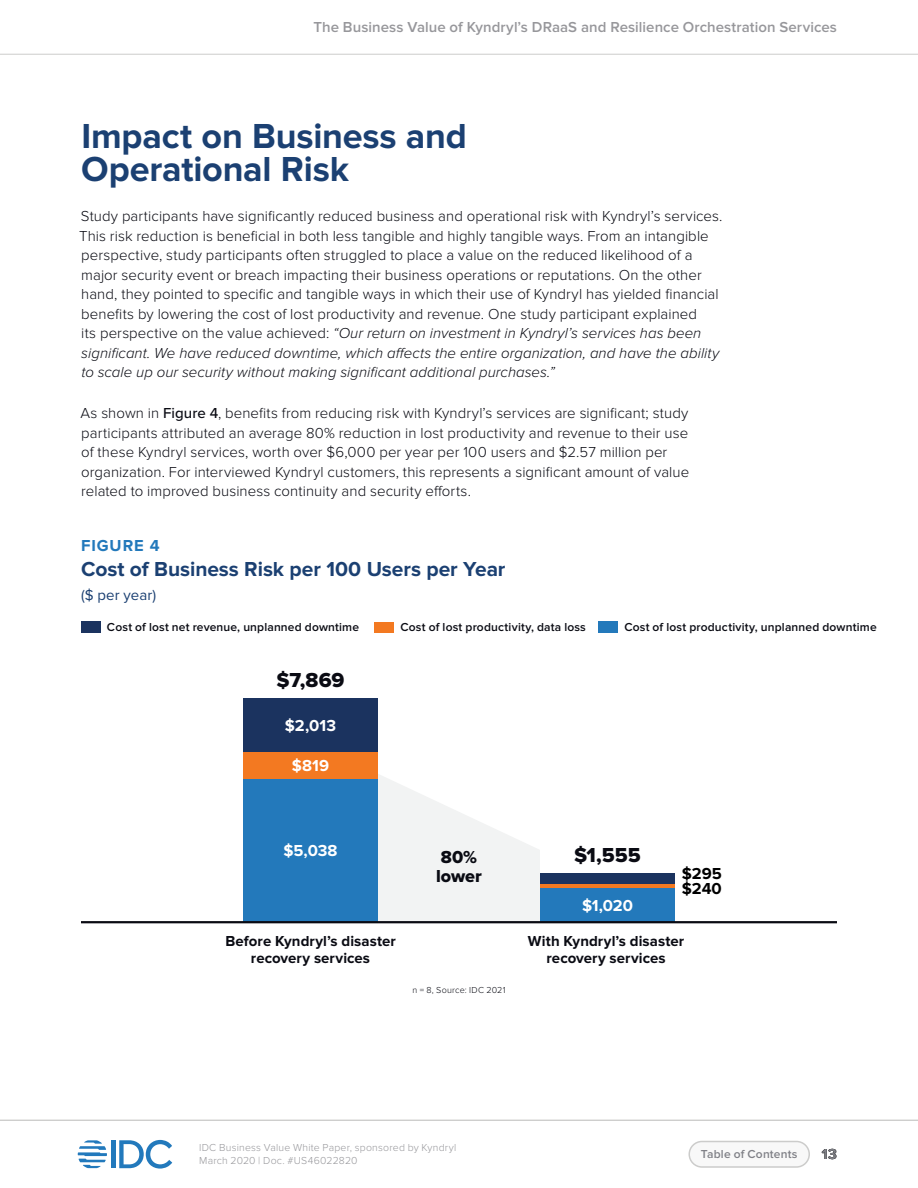
<style>
.page{position:relative;width:918px;height:1188px;background:#fff}
.page>*{position:absolute;margin:0;border:0;box-sizing:border-box;transform-origin:0 0}
.t1{font:700 36px/33px "Proxima Nova";letter-spacing:-.005em;color:#1b4072}
.t2{font:700 21px "Proxima Nova";letter-spacing:-.005em;color:#1b4072}
.t3{font:21px "Proxima Nova Extrabld";color:#0a0b13}
.t4{font:18px/19.5px "Proxima Nova Extrabld";color:#0a0b13}
.t5{font:700 16.5px "Proxima Nova";letter-spacing:.005em;color:#fff}
.t6{font:700 16.5px "Proxima Nova";color:#000}
.t7{font:700 16.5px "Proxima Nova";letter-spacing:.055em;color:#2379bb}
.t8{font:300 15px/19.5px "Proxima Nova";letter-spacing:.005em;color:#0a0b13}
.t9{font:700 15px/16.5px "Proxima Nova";letter-spacing:.005em;color:#0a0b13;text-align:center}
.t10{font:600 15px "Proxima Nova";letter-spacing:.005em;color:#97979b}
.t11{font:15px "Proxima Nova";letter-spacing:.005em;color:#1b4072}
.t12{font:700 15px "Proxima Nova";color:#000}
.t13{font:600 12px "Proxima Nova";letter-spacing:.015em;color:#0a0b13}
.t14{font:600 12px "Proxima Nova";letter-spacing:.015em;color:#808187}
.t15{font:300 10.5px/13.5px "Proxima Nova";letter-spacing:.02em;color:#97979b}
.t16{font:300 9px "Proxima Nova";letter-spacing:.025em;color:#0a0b13}
.s1{font-style:italic}
.s2{font-weight:500}
</style>
<div class="page">
<div style="left:689px;top:1142px;width:120px;height:25px;background:#f8f8f8;border-radius:13px"></div>
<div style="left:688px;top:1141px;width:122px;height:27px;border:2px solid #cccccb;border-radius:13px"></div>
<hr style="left:0;top:1120px;width:918px;height:1px;background:#cccccb">
<div style="left:111px;top:1140px;width:5px;height:28px;background:#2279bc"></div>
<svg style="left:119px;top:1140px;width:53px;height:29px"></svg>
<svg style="left:78px;top:1140px;width:29px;height:28px"></svg>
<hr style="left:0;top:54px;width:918px;height:1px;background:#cccccb">
<svg style="left:378px;top:774px;width:162px;height:147px"></svg>
<div style="left:243px;top:779px;width:135px;height:143px;background:#2379bb"></div>
<div style="left:243px;top:752px;width:135px;height:27px;background:#f37921"></div>
<div style="left:243px;top:698px;width:135px;height:54px;background:#1b335f"></div>
<div style="left:540px;top:888px;width:135px;height:34px;background:#2379bb"></div>
<div style="left:540px;top:881px;width:135px;height:7px;background:#f37921"></div>
<div style="left:540px;top:873px;width:135px;height:11px;background:#1b335f"></div>
<div style="left:81px;top:621px;width:20px;height:11px;background:#1b335f"></div>
<div style="left:375px;top:622px;width:19px;height:10px;background:#f37921"></div>
<div style="left:598px;top:621px;width:20px;height:11px;background:#2379bb"></div>
<hr style="left:81px;top:921px;width:756px;height:2px;background:#0a0b13">
<p class="t10" style="left:313px;top:19px;width:525px">The Business Value of Kyndryl’s DRaaS and Resilience Orchestration Services</p>
<p class="t1" style="left:81px;top:121px;width:387px">Impact on Business and<br>Operational Risk</p>
<p class="t8" style="left:79px;top:206px;width:645px">Study participants have significantly reduced business and operational risk with Kyndryl’s services.<br>This risk reduction is beneficial in both less tangible and highly tangible ways. From an intangible perspective, study participants often struggled to place a value on the reduced likelihood of a major security event or breach impacting their business operations or reputations. On the other hand, they pointed to specific and tangible ways in which their use of Kyndryl has yielded financial benefits by lowering the cost of lost productivity and revenue. One study participant explained<br>its perspective on the value achieved: <span class="s1">“Our return on investment in Kyndryl’s services has been significant. We have reduced downtime, which affects the entire organization, and have the ability to scale up our security without making significant additional purchases.”</span></p>
<p class="t8" style="left:80px;top:404px;width:610px">As shown in <span class="s2">Figure 4</span>, benefits from reducing risk with Kyndryl’s services are significant; study participants attributed an average 80% reduction in lost productivity and revenue to their use of these Kyndryl services, worth over $6,000 per year per 100 users and $2.57 million per organization. For interviewed Kyndryl customers, this represents a significant amount of value related to improved business continuity and security efforts.</p>
<p class="t7" style="left:81px;top:536px;width:80px">FIGURE 4</p>
<p class="t2" style="left:81px;top:557px;width:426px">Cost of Business Risk per 100 Users per Year</p>
<p class="t11" style="left:81px;top:587px;width:77px">($ per year)</p>
<p class="t13" style="left:107px;top:620px;width:254px">Cost of lost net revenue, unplanned downtime</p>
<p class="t13" style="left:401px;top:620px;width:187px">Cost of lost productivity, data loss</p>
<p class="t13" style="left:624px;top:620px;width:254px">Cost of lost productivity, unplanned downtime</p>
<p class="t3" style="left:276px;top:668px;width:70px">$7,869</p>
<p class="t5" style="left:285px;top:716px;width:53px">$2,013</p>
<p class="t5" style="left:292px;top:756px;width:39px">$819</p>
<p class="t5" style="left:283px;top:841px;width:56px">$5,038</p>
<p class="t3" style="left:574px;top:843px;width:68px">$1,555</p>
<p class="t4" style="left:436px;top:847px;width:47px">80% lower</p>
<p class="t5" style="left:582px;top:896px;width:52px">$1,020</p>
<p class="t6" style="left:682px;top:864px;width:42px">$295</p>
<p class="t6" style="left:682px;top:879px;width:42px">$240</p>
<p class="t9" style="left:226px;top:933px;width:172px">Before Kyndryl’s disaster recovery services</p>
<p class="t9" style="left:528px;top:933px;width:158px">With Kyndryl’s disaster recovery services</p>
<p class="t16" style="left:412px;top:985px;width:95px">n = 8, Source: IDC 2021</p>
<p class="t15" style="left:199px;top:1141px;width:259px">IDC Business Value White Paper, sponsored by Kyndryl<br>March 2020 | Doc. #US46022820</p>
<p class="t14" style="left:701px;top:1147px;width:98px">Table of Contents</p>
<p class="t12" style="left:822px;top:1145px;width:17px">13</p>
</div>
